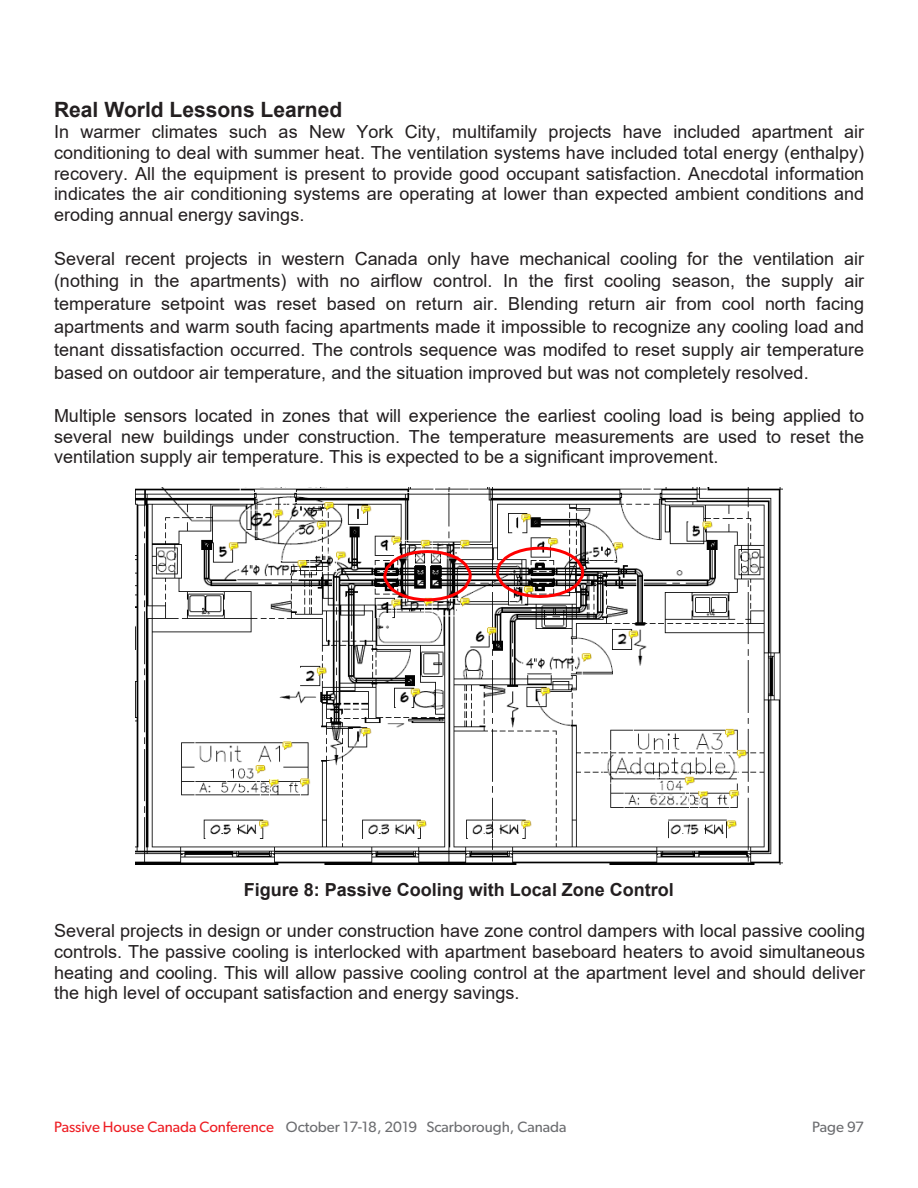
<style>
.page{position:relative;width:918px;height:1188px;background:#fff}
.page>*{position:absolute;margin:0;border:0;box-sizing:border-box;transform-origin:0 0}
.t1{font:700 21px "Arial";color:#231f20}
.t2{font:18px/20.7px "Arial";color:#231f20;text-align:justify}
.t3{font:700 18px "Arial";color:#231f20}
.t4{font:15px "Trebuchet MS";letter-spacing:.005em;color:#6d6e71}
.t5{font:15px "Gibson";color:#6c6d70}
.t6{font:15px "Gibson";color:#ee1d23}
.s1{font-family:"Tahoma";color:#6d6e71}
.s2{color:#ed1d24}
</style>
<div class="page">
<img style="left:136px;top:488px;width:646px;height:376px">
<svg style="left:381px;top:549px;width:92px;height:54px"></svg>
<svg style="left:494px;top:545px;width:92px;height:55px"></svg>
<p class="t1" style="left:54px;top:94px;width:290px">Real World Lessons Learned</p>
<p class="t2" style="left:54px;top:121px;width:812px">In warmer climates such as New York City, multifamily projects have included apartment air conditioning to deal with summer heat. The ventilation systems have included total energy (enthalpy) recovery. All the equipment is present to provide good occupant satisfaction. Anecdotal information indicates the air conditioning systems are operating at lower than expected ambient conditions and eroding annual energy savings.</p>
<p class="t2" style="left:54px;top:247px;width:812px;line-height:22.8px">Several recent projects in western Canada only have mechanical cooling for the ventilation air (nothing in the apartments) with no airflow control. In the first cooling season, the supply air temperature setpoint was reset based on return air. Blending return air from cool north facing apartments and warm south facing apartments made it impossible to recognize any cooling load and tenant dissatisfaction occurred. The controls sequence was modifed to reset supply air temperature based on outdoor air temperature, and the situation improved but was not completely resolved.</p>
<p class="t2" style="left:54px;top:405px;width:812px">Multiple sensors located in zones that will experience the earliest cooling load is being applied to several new buildings under construction. The temperature measurements are used to reset the ventilation supply air temperature. This is expected to be a significant improvement.</p>
<p class="t3" style="left:244px;top:877px;width:431px">Figure 8: Passive Cooling with Local Zone Control</p>
<p class="t2" style="left:54px;top:920px;width:813px">Several projects in design or under construction have zone control dampers with local passive cooling controls. The passive cooling is interlocked with apartment baseboard heaters to avoid simultaneous heating and cooling. This will allow passive cooling control at the apartment level and should deliver the high level of occupant satisfaction and energy savings.</p>
<p class="t5" style="left:286px;top:1118px;width:282px">October 17-1 , 019 Scarborough, Canada</p>
<p class="t5" style="left:812px;top:1118px;width:54px">Page 97<span class="s1">96</span></p>
<p class="t4" style="left:54px;top:1118px;width:509px"><span class="s2">Passive House Canada Conference</span> October 17-18, 2019 Scarborough, Canada</p>
<p class="t6" style="left:85px;top:1118px;width:30px">ve H</p>
</div>
